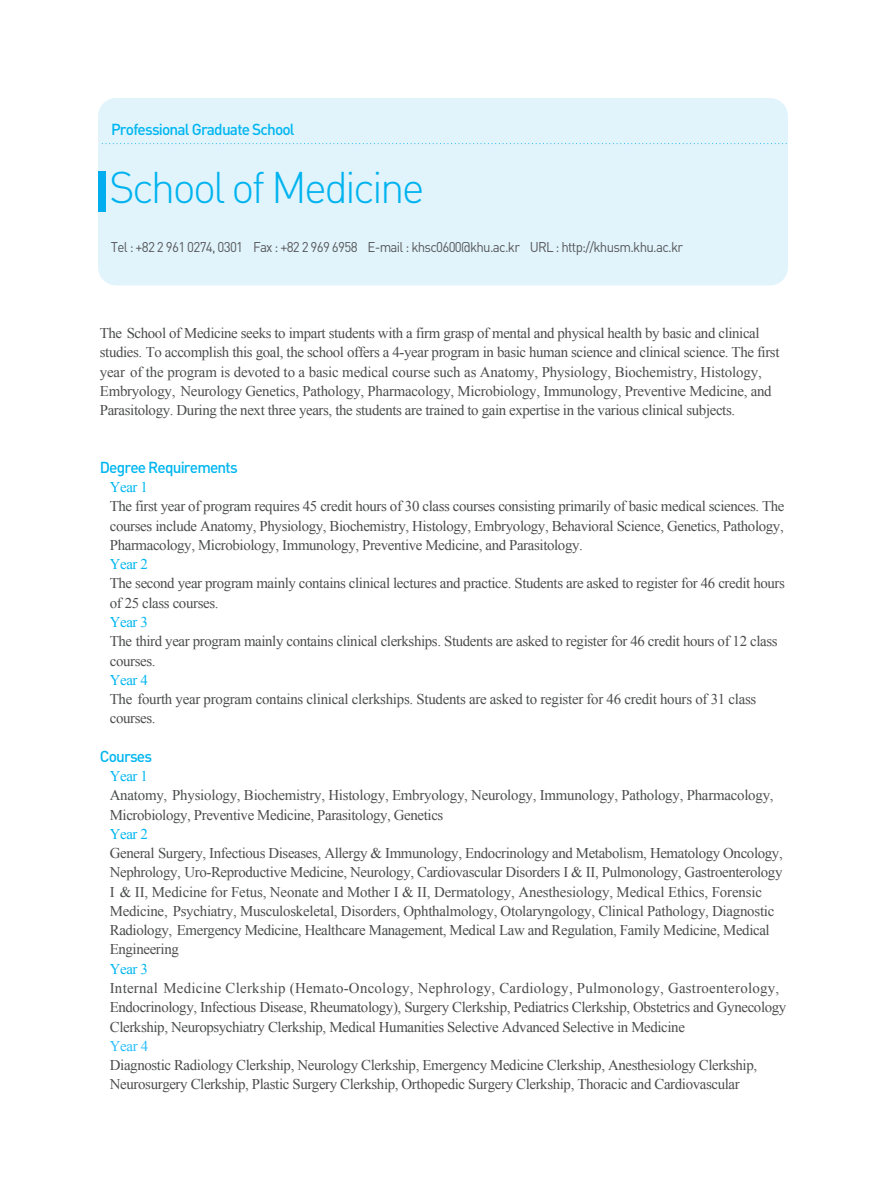
<style>
.page{position:relative;width:871px;height:1183px;background:#fff}
.page>*{position:absolute;margin:0;border:0;box-sizing:border-box;transform-origin:0 0}
.t1{font:300 43.75px "DIN";letter-spacing:-.06em;color:#00b3ef}
.t2{font:500 15.75px "DIN";letter-spacing:-.055em;color:#00b6f0}
.t3{font:14.88px/19.2px "Times New Roman";letter-spacing:-.025em;color:#4b4c4d}
.t4{font:14.88px "Times New Roman";letter-spacing:-.025em;color:#00b6f0}
.t5{font:14.88px "Times New Roman";color:#28bdfd}
.t6{font:14px "DIN";letter-spacing:-.055em;color:#57585a;scale:.95 1}
</style>
<div class="page">
<div style="left:98px;top:98px;width:690px;height:187px;background:#e1f4fc;border-radius:18px"></div>
<svg style="left:102px;top:143px;width:685px;height:1px"></svg>
<div style="left:98px;top:171px;width:7px;height:40px;background:#00aeef"></div>
<p class="t2" style="left:111px;top:123px;width:185px">Professional Graduate School</p>
<h1 class="t1" style="left:109px;top:172px;width:317px">School of Medicine</h1>
<p class="t6" style="left:111px;top:242px;width:604px">Tel : +82 2 961 0274, 0301 Fax : +82 2 969 6958 E-mail : khsc0600@khu.ac.kr URL : http://khusm.khu.ac.kr</p>
<p class="t3" style="left:100px;top:323px;width:681px">The School of Medicine seeks to impart students with a firm grasp of mental and physical health by basic and clinical studies. To accomplish this goal, the school offers a 4-year program in basic human science and clinical science. The first year of the program is devoted to a basic medical course such as Anatomy, Physiology, Biochemistry, Histology, Embryology, Neurology Genetics, Pathology, Pharmacology, Microbiology, Immunology, Preventive Medicine, and Parasitology. During the next three years, the students are trained to gain expertise in the various clinical subjects.</p>
<p class="t2" style="left:100px;top:461px;width:139px">Degree Requirements</p>
<p class="t4" style="left:110px;top:477px;width:40px">Year 1</p>
<p class="t3" style="left:110px;top:496px;width:676px;text-align:justify">The first year of program requires 45 credit hours of 30 class courses consisting primarily of basic medical sciences. The courses include Anatomy, Physiology, Biochemistry, Histology, Embryology, Behavioral Science, Genetics, Pathology, Pharmacology, Microbiology, Immunology, Preventive Medicine, and Parasitology.</p>
<p class="t4" style="left:110px;top:554px;width:40px">Year 2</p>
<p class="t3" style="left:110px;top:573px;width:676px">The second year program mainly contains clinical lectures and practice. Students are asked to register for 46 credit hours of 25 class courses.</p>
<p class="t4" style="left:110px;top:612px;width:40px">Year 3</p>
<p class="t3" style="left:110px;top:631px;width:669px">The third year program mainly contains clinical clerkships. Students are asked to register for 46 credit hours of 12 class courses.</p>
<p class="t4" style="left:110px;top:669px;width:40px">Year 4</p>
<p class="t3" style="left:110px;top:689px;width:648px">The fourth year program contains clinical clerkships. Students are asked to register for 46 credit hours of 31 class courses.</p>
<p class="t2" style="left:100px;top:750px;width:54px">Courses</p>
<p class="t4" style="left:110px;top:766px;width:40px">Year 1</p>
<p class="t3" style="left:110px;top:785px;width:665px">Anatomy, Physiology, Biochemistry, Histology, Embryology, Neurology, Immunology, Pathology, Pharmacology,<br>Microbiology, Preventive Medicine, Parasitology, Genetics</p>
<p class="t4" style="left:110px;top:823px;width:40px">Year 2</p>
<p class="t3" style="left:110px;top:843px;width:674px">General Surgery, Infectious Diseases, Allergy &amp; Immunology, Endocrinology and Metabolism, Hematology Oncology, Nephrology, Uro-Reproductive Medicine, Neurology, Cardiovascular Disorders I &amp; II, Pulmonology, Gastroenterology I &amp; II, Medicine for Fetus, Neonate and Mother I &amp; II, Dermatology, Anesthesiology, Medical Ethics, Forensic Medicine, Psychiatry, Musculoskeletal, Disorders, Ophthalmology, Otolaryngology, Clinical Pathology, Diagnostic Radiology, Emergency Medicine, Healthcare Management, Medical Law and Regulation, Family Medicine, Medical Engineering</p>
<p class="t4" style="left:110px;top:958px;width:40px">Year 3</p>
<p class="t3" style="left:110px;top:977px;width:678px">Internal Medicine Clerkship (Hemato-Oncology, Nephrology, Cardiology, Pulmonology, Gastroenterology,<br>Endocrinology, Infectious Disease, Rheumatology), Surgery Clerkship, Pediatrics Clerkship, Obstetrics and Gynecology<br>Clerkship, Neuropsychiatry Clerkship, Medical Humanities Selective Advanced Selective in Medicine</p>
<p class="t5" style="left:110px;top:1035px;width:40px">Year 4</p>
<p class="t3" style="left:110px;top:1054px;width:648px">Diagnostic Radiology Clerkship, Neurology Clerkship, Emergency Medicine Clerkship, Anesthesiology Clerkship,<br>Neurosurgery Clerkship, Plastic Surgery Clerkship, Orthopedic Surgery Clerkship, Thoracic and Cardiovascular</p>
</div>
